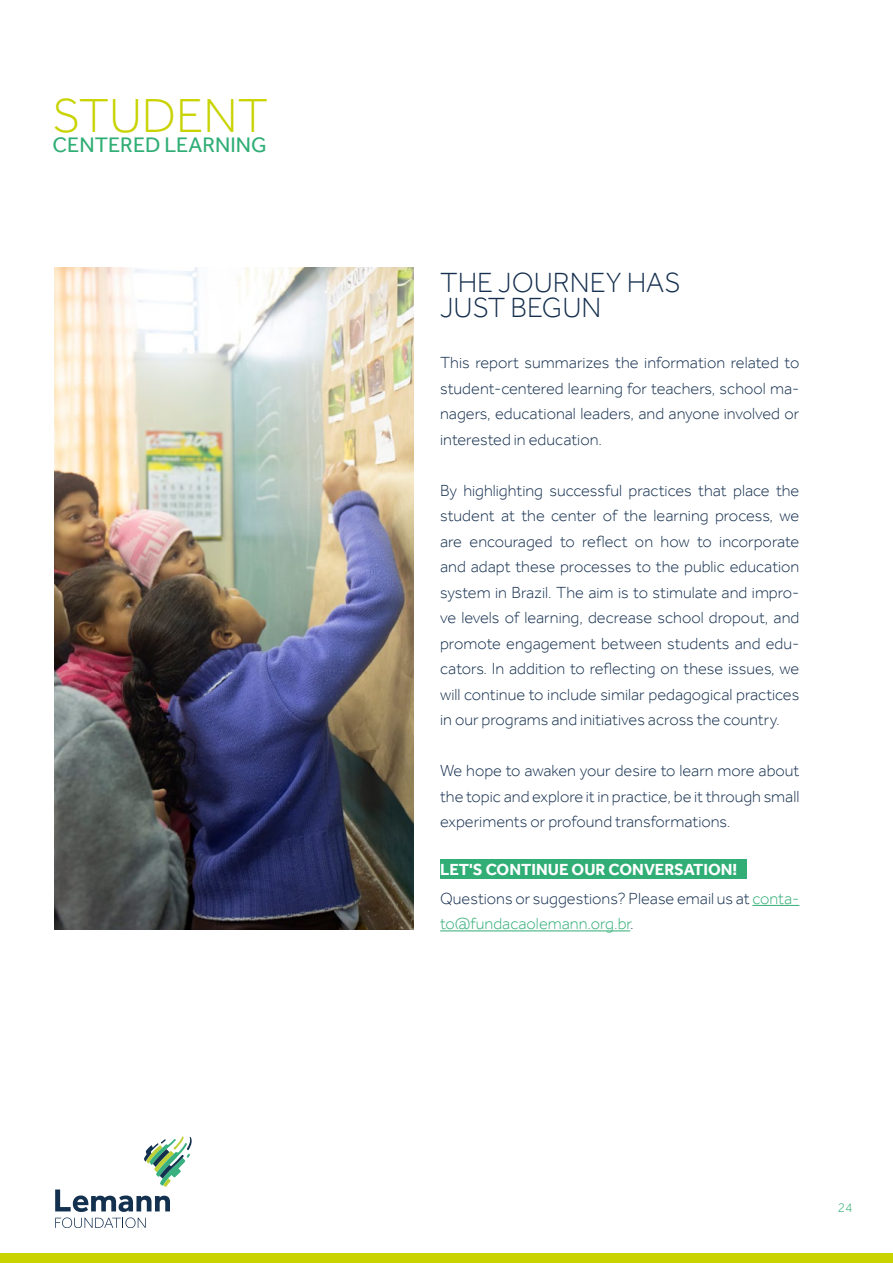
<style>
.page{position:relative;width:893px;height:1263px;background:#fff}
.page>*{position:absolute;margin:0;border:0;box-sizing:border-box;transform-origin:0 0}
.t1{font:300 49.05px "Effra";color:#c8d300}
.t2{font:300 28.5px/25.5px "Effra";color:#152f4e}
.t3{font:21.6px "Effra";color:#31ae76}
.t4{font:300 16.5px/25.5px "Effra";color:#152f4e;text-align:justify}
.t5{font:300 16.5px "Effra";color:#31ae76}
.t6{font:300 13.5px "Effra";color:#31ae76}
.s1{font-weight:700;color:#fff}
.s2{color:#31ae76}
.s3{color:#152f4e}
</style>
<div class="page">
<div style="left:0;top:1253px;width:893px;height:10px;background:#c8d300"></div>
<svg style="left:55px;top:1136px;width:136px;height:92px"></svg>
<hr style="left:752px;top:905px;width:47px;height:1px;background:#31ae76">
<hr style="left:440px;top:930px;width:190px;height:1px;background:#31ae76">
<div style="left:440px;top:859px;width:307px;height:19px;background:#31ae76"></div>
<img style="left:55px;top:267px;width:359px;height:662px">
<h1 class="t1" style="left:53px;top:86px;width:217px">STUDENT</h1>
<h3 class="t3" style="left:53px;top:132px;width:216px">CENTERED LEARNING</h3>
<h2 class="t2" style="left:440px;top:269px;width:242px">THE JOURNEY HAS<br>JUST BEGUN</h2>
<p class="t4" style="left:440px;top:350px;width:361px">This report summarizes the information related to student-centered learning for teachers, school ma&shy;nagers, educational leaders, and anyone involved or interested in education.</p>
<p class="t4" style="left:440px;top:477px;width:361px">By highlighting successful practices that place the student at the center of the learning process, we are encouraged to reflect on how to incorporate and adapt these processes to the public education system in Brazil. The aim is to stimulate and impro&shy;ve levels of learning, decrease school dropout, and promote engagement between students and edu&shy;cators. In addition to reflecting on these issues, we will continue to include similar pedagogical practices in our programs and initiatives across the country.</p>
<p class="t4" style="left:440px;top:758px;width:361px">We hope to awaken your desire to learn more about the topic and explore it in practice, be it through small experiments or profound transformations.</p>
<p class="t4" style="left:440px;top:854px;width:361px;line-height:29.2px"><span class="s1">LET'S CONTINUE OUR CONVERSATION!<br></span>Questions or suggestions? Please email us at <span class="s2">conta-</span></p>
<p class="t5" style="left:440px;top:914px;width:195px">to@fundacaolemann.org.br<span class="s3">.</span></p>
<p class="t6" style="left:838px;top:1199px;width:16px">24</p>
</div>
